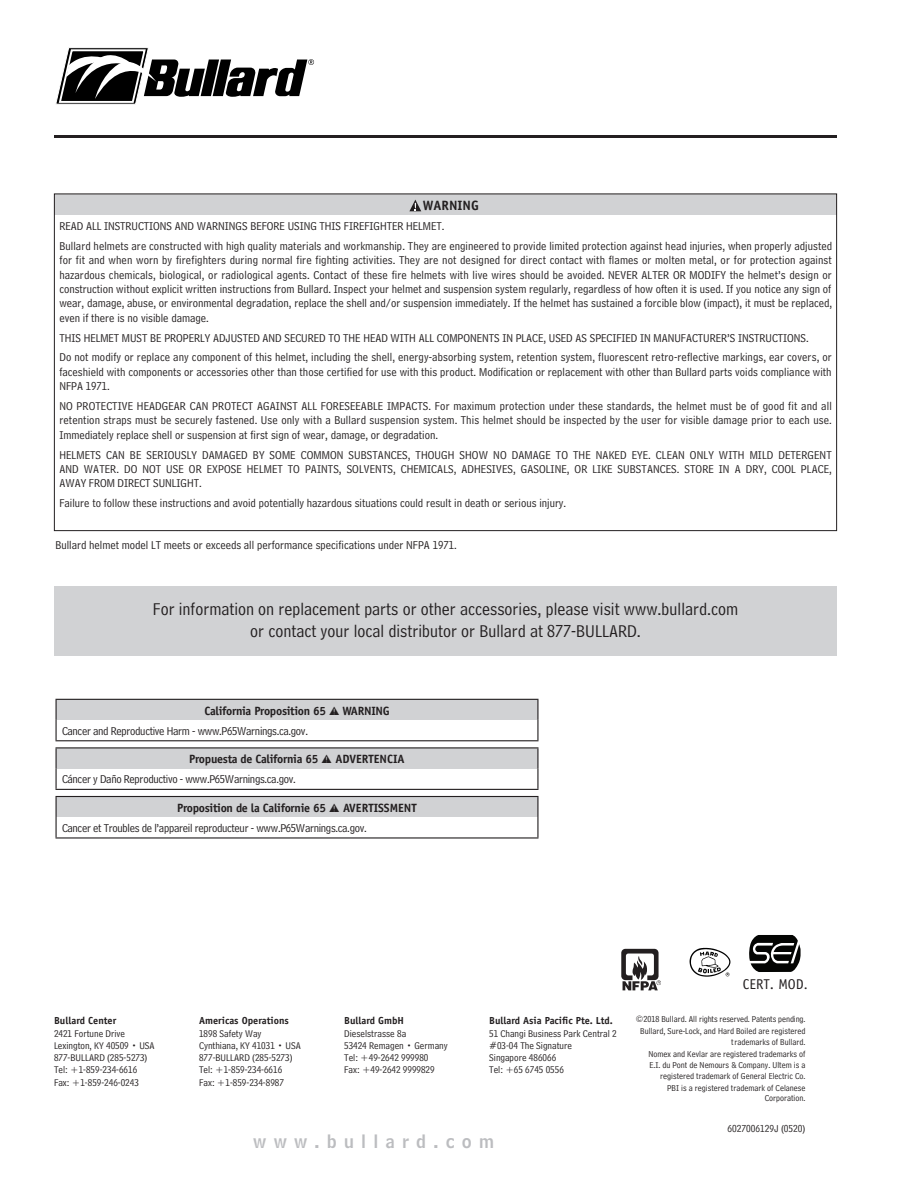
<style>
.page{position:relative;width:918px;height:1188px;background:#fff}
.page>*{position:absolute;margin:0;border:0;box-sizing:border-box;transform-origin:0 0}
.t1{font:18px/21.6px "Bell Centennial Address";color:#231f20;text-align:center}
.t2{font:18px "Bell Centennial Name And Number";letter-spacing:.4em;color:#bcbdc0}
.t3{font:14.25px "Officina Sans";color:#231f20}
.t4{font:700 13.5px "Officina Sans";color:#231f20}
.t5{font:12px/14.4px "Bell Centennial Address";color:#231f20;text-align:justify}
.t6{font:12px "Bell Centennial Address";letter-spacing:-.025em;color:#231f20}
.t7{font:700 12px "Officina Sans";letter-spacing:-.025em;color:#231f20}
.t8{font:700 12px "Officina Sans";color:#231f20}
.t9{font:10.5px "Bell Centennial Address";color:#231f20}
.t10{font:10.2px "Bell Centennial Address";color:#231f20}
.t11{font:700 10.2px "Officina Sans";color:#231f20}
.t12{font:9px/10.8px "Bell Centennial Address";color:#231f20;text-align:right}
.s1{font-size:13.5px}
</style>
<div class="page">
<svg style="left:56px;top:47px;width:258px;height:57px"></svg>
<hr style="left:54px;top:135px;width:783px;height:3px;background:#231f20">
<svg style="left:621px;top:949px;width:40px;height:41px"></svg>
<img style="left:689px;top:948px;width:42px;height:29px">
<svg style="left:749px;top:935px;width:52px;height:37px"></svg>
<div style="left:54px;top:586px;width:783px;height:70px;background:#d1d2d4"></div>
<div style="left:54px;top:194px;width:783px;height:21px;background:#d1d2d4"></div>
<svg style="left:409px;top:200px;width:12px;height:11px"></svg>
<div style="left:56px;top:699px;width:482px;height:21px;background:#d1d2d4"></div>
<hr style="left:56px;top:699px;width:482px;height:1px;background:#231f20">
<svg style="left:56px;top:700px;width:1px;height:40px"></svg>
<svg style="left:537px;top:700px;width:1px;height:40px"></svg>
<hr style="left:56px;top:740px;width:482px;height:1px;background:#231f20">
<div style="left:56px;top:748px;width:482px;height:20px;background:#d1d2d4"></div>
<hr style="left:56px;top:747px;width:482px;height:1px;background:#231f20">
<svg style="left:56px;top:748px;width:1px;height:41px"></svg>
<svg style="left:537px;top:748px;width:1px;height:41px"></svg>
<hr style="left:56px;top:789px;width:482px;height:1px;background:#231f20">
<div style="left:56px;top:797px;width:482px;height:20px;background:#d1d2d4"></div>
<hr style="left:56px;top:796px;width:482px;height:1px;background:#231f20">
<svg style="left:56px;top:797px;width:1px;height:40px"></svg>
<svg style="left:537px;top:797px;width:1px;height:40px"></svg>
<hr style="left:56px;top:837px;width:482px;height:2px;background:#231f20">
<p class="t4" style="left:423px;top:197px;width:58px">WARNING</p>
<p class="t5" style="left:59px;top:219px;width:386px">READ ALL INSTRUCTIONS AND WARNINGS BEFORE USING THIS FIREFIGHTER HELMET.</p>
<p class="t5" style="left:59px;top:239px;width:774px">Bullard helmets are constructed with high quality materials and workmanship. They are engineered to provide limited protection against head injuries, when properly adjusted for fit and when worn by firefighters during normal fire fighting activities. They are not designed for direct contact with flames or molten metal, or for protection against hazardous chemicals, biological, or radiological agents. Contact of these fire helmets with live wires should be avoided. NEVER ALTER OR MODIFY the helmet’s design or construction without explicit written instructions from Bullard. Inspect your helmet and suspension system regularly, regardless of how often it is used. If you notice any sign of wear, damage, abuse, or environmental degradation, replace the shell and/or suspension immediately. If the helmet has sustained a forcible blow (impact), it must be replaced, even if there is no visible damage.</p>
<p class="t5" style="left:59px;top:330px;width:751px">THIS HELMET MUST BE PROPERLY ADJUSTED AND SECURED TO THE HEAD WITH ALL COMPONENTS IN PLACE, USED AS SPECIFIED IN MANUFACTURER’S INSTRUCTIONS.</p>
<p class="t5" style="left:59px;top:350px;width:774px">Do not modify or replace any component of this helmet, including the shell, energy-absorbing system, retention system, fluorescent retro-reflective markings, ear covers, or faceshield with components or accessories other than those certified for use with this product. Modification or replacement with other than Bullard parts voids compliance with NFPA 1971.</p>
<p class="t5" style="left:59px;top:399px;width:774px">NO PROTECTIVE HEADGEAR CAN PROTECT AGAINST ALL FORESEEABLE IMPACTS. For maximum protection under these standards, the helmet must be of good fit and all retention straps must be securely fastened. Use only with a Bullard suspension system. This helmet should be inspected by the user for visible damage prior to each use.<br>Immediately replace shell or suspension at first sign of wear, damage, or degradation.</p>
<p class="t5" style="left:59px;top:447px;width:774px">HELMETS CAN BE SERIOUSLY DAMAGED BY SOME COMMON SUBSTANCES, THOUGH SHOW NO DAMAGE TO THE NAKED EYE. CLEAN ONLY WITH MILD DETERGENT AND WATER. DO NOT USE OR EXPOSE HELMET TO PAINTS, SOLVENTS, CHEMICALS, ADHESIVES, GASOLINE, OR LIKE SUBSTANCES. STORE IN A DRY, COOL PLACE, AWAY FROM DIRECT SUNLIGHT.</p>
<p class="t5" style="left:59px;top:496px;width:508px">Failure to follow these instructions and avoid potentially hazardous situations could result in death or serious injury.</p>
<p class="t5" style="left:56px;top:538px;width:403px">Bullard helmet model LT meets or exceeds all performance specifications under NFPA 1971.</p>
<p class="t1" style="left:153px;top:599px;width:587px">For information on replacement parts or other accessories, please visit www.bullard.com or contact your local distributor or Bullard at 877-BULLARD.</p>
<p class="t7" style="left:204px;top:703px;width:123px">California Proposition 65</p>
<p class="t7" style="left:343px;top:703px;width:49px">WARNING</p>
<p class="t6" style="left:62px;top:724px;width:247px">Cancer and Reproductive Harm - www.P65Warnings.ca.gov.</p>
<p class="t7" style="left:189px;top:752px;width:131px">Propuesta de California 65</p>
<p class="t8" style="left:335px;top:752px;width:71px">ADVERTENCIA</p>
<p class="t6" style="left:62px;top:772px;width:235px">Cáncer y Daño Reproductivo - www.P65Warnings.ca.gov.</p>
<p class="t7" style="left:177px;top:800px;width:151px">Proposition de la Californie 65</p>
<p class="t8" style="left:343px;top:800px;width:75px">AVERTISSMENT</p>
<p class="t6" style="left:62px;top:821px;width:306px">Cancer et Troubles de l’appareil reproducteur - www.P65Warnings.ca.gov.</p>
<p class="t11" style="left:54px;top:1015px;width:64px">Bullard Center</p>
<p class="t10" style="left:54px;top:1027px;width:73px">2421 Fortune Drive</p>
<p class="t10" style="left:54px;top:1040px;width:102px">Lexington, KY 40509 • USA</p>
<p class="t10" style="left:54px;top:1052px;width:95px">877-BULLARD (285-5273)</p>
<p class="t10" style="left:54px;top:1064px;width:85px">Tel: +1-859-234-6616</p>
<p class="t10" style="left:54px;top:1076px;width:86px">Fax: +1-859-246-0243</p>
<p class="t11" style="left:199px;top:1015px;width:91px">Americas Operations</p>
<p class="t10" style="left:199px;top:1027px;width:64px">1898 Safety Way</p>
<p class="t10" style="left:199px;top:1040px;width:103px">Cynthiana, KY 41031 • USA</p>
<p class="t10" style="left:199px;top:1052px;width:95px">877-BULLARD (285-5273)</p>
<p class="t10" style="left:199px;top:1064px;width:85px">Tel: +1-859-234-6616</p>
<p class="t10" style="left:199px;top:1076px;width:86px">Fax: +1-859-234-8987</p>
<p class="t11" style="left:344px;top:1015px;width:61px">Bullard GmbH</p>
<p class="t10" style="left:344px;top:1027px;width:64px">Dieselstrasse 8a</p>
<p class="t10" style="left:344px;top:1040px;width:105px">53424 Remagen • Germany</p>
<p class="t10" style="left:344px;top:1052px;width:86px">Tel: +49-2642 999980</p>
<p class="t10" style="left:344px;top:1064px;width:92px">Fax: +49-2642 9999829</p>
<p class="t11" style="left:489px;top:1015px;width:125px">Bullard Asia Pacific Pte. Ltd.</p>
<p class="t10" style="left:489px;top:1027px;width:129px">51 Changi Business Park Central 2</p>
<p class="t10" style="left:489px;top:1040px;width:84px">#03-04 The Signature</p>
<p class="t10" style="left:489px;top:1052px;width:69px">Singapore 486066</p>
<p class="t10" style="left:489px;top:1064px;width:76px">Tel: +65 6745 0556</p>
<p class="t2" style="left:253px;top:1130px;width:242px">www.bullard.com</p>
<p class="t3" style="left:743px;top:975px;width:66px">CERT. MOD<span class="s1">.</span></p>
<p class="t12" style="left:636px;top:1014px;width:171px">©2018 Bullard. All rights reserved. Patents pending.</p>
<p class="t12" style="left:640px;top:1026px;width:167px">Bullard, Sure-Lock, and Hard Boiled are registered trademarks of Bullard.</p>
<p class="t12" style="left:649px;top:1049px;width:158px">Nomex and Kevlar are registered trademarks of<br>E.I. du Pont de Nemours &amp; Company. Ultem is a registered trademark of General Electric Co.</p>
<p class="t12" style="left:667px;top:1082px;width:140px">PBI is a registered trademark of Celanese<br>Corporation.</p>
<p class="t9" style="left:727px;top:1123px;width:80px">6027006129J (0520)</p>
</div>
